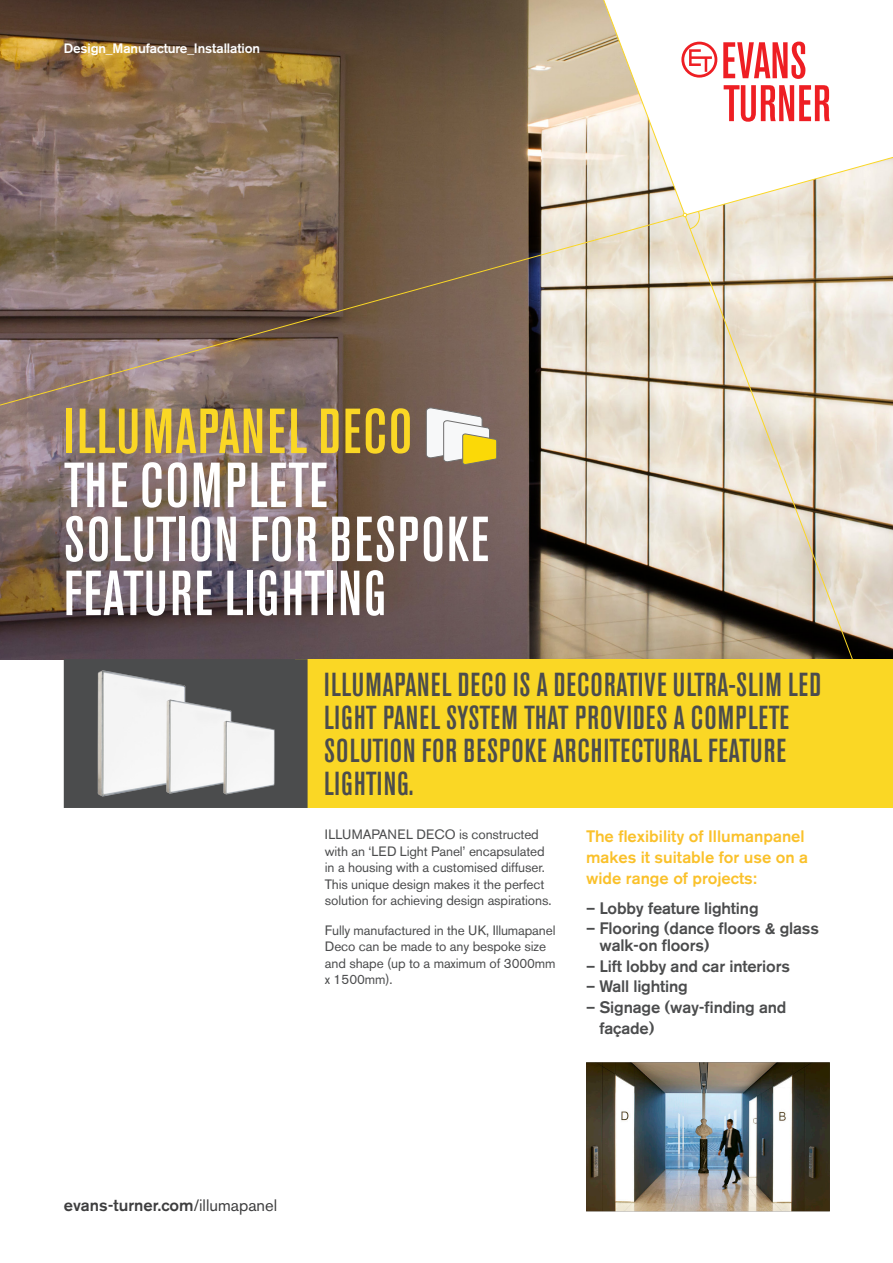
<style>
.page{position:relative;width:893px;height:1263px;background:#fff}
.page>*{position:absolute;margin:0;border:0;box-sizing:border-box;transform-origin:0 0}
.t1{font:500 condensed 63px "Akzidenz Grotesk BQ";letter-spacing:.03em;color:#fff}
.t2{font:500 condensed 63px "Akzidenz Grotesk BQ";letter-spacing:.03em;color:#fad725}
.t3{font:500 condensed 51px "Akzidenz Grotesk BQ";letter-spacing:.005em;color:#ee1e23}
.t4{font:500 condensed 33px/33px "Akzidenz Grotesk BQ";letter-spacing:.03em;color:#4b4c4d}
.t5{font:500 16.5px/16.5px "Akzidenz Grotesk BE";letter-spacing:-.01em;color:#4b4c4d}
.t6{font:500 16.5px/21px "Akzidenz Grotesk BE";color:#fac12b}
.t7{font:500 16.5px "Akzidenz Grotesk BE";color:#3e3e3f}
.t8{font:13.5px/16.5px "Akzidenz Grotesk BE";letter-spacing:-.01em;color:#4b4c4d}
.t9{font:500 13.5px "Akzidenz Grotesk BE";letter-spacing:-.01em;color:#fff}
.s1{font-weight:400}
</style>
<div class="page">
<img style="left:0;top:0;width:598px;height:659px">
<div style="left:296px;top:659px;width:597px;height:149px;background:#fad725"></div>
<svg style="left:426px;top:410px;width:71px;height:55px"></svg>
<img style="left:586px;top:1062px;width:244px;height:149px">
<div style="left:64px;top:659px;width:244px;height:149px;background:#4b4c4d"></div>
<svg style="left:598px;top:0;width:295px;height:659px"></svg>
<svg style="left:0;top:153px;width:893px;height:257px"></svg>
<svg style="left:683px;top:211px;width:18px;height:19px"></svg>
<svg style="left:681px;top:42px;width:36px;height:36px"></svg>
<img style="left:93px;top:666px;width:100px;height:135px">
<img style="left:162px;top:696px;width:74px;height:100px">
<img style="left:221px;top:718px;width:57px;height:78px">
<p class="t9" style="left:64px;top:40px;width:198px">Design_Manufacture_Installation</p>
<p class="t3" style="left:721px;top:32px;width:87px">EVANS</p>
<p class="t3" style="left:723px;top:75px;width:109px">TURNER</p>
<p class="t2" style="left:64px;top:396px;width:350px">ILLUMAPANEL DECO</p>
<p class="t1" style="left:64px;top:450px;width:265px">THE COMPLETE</p>
<p class="t1" style="left:64px;top:504px;width:427px">SOLUTION FOR BESPOKE</p>
<p class="t1" style="left:64px;top:558px;width:324px">FEATURE LIGHTING</p>
<p class="t4" style="left:324px;top:668px;width:498px">ILLUMAPANEL DECO IS A DECORATIVE ULTRA-SLIM LED LIGHT PANEL SYSTEM THAT PROVIDES A COMPLETE SOLUTION FOR BESPOKE ARCHITECTURAL FEATURE LIGHTING.</p>
<p class="t8" style="left:325px;top:826px;width:228px">ILLUMAPANEL DECO is constructed with an ‘LED Light Panel’ encapsulated in a housing with a customised diffuser.<br>This unique design makes it the perfect solution for achieving design aspirations.</p>
<p class="t8" style="left:325px;top:922px;width:232px">Fully manufactured in the UK, Illumapanel<br>Deco can be made to any bespoke size and shape (up to a maximum of 3000mm x 1500mm).</p>
<p class="t6" style="left:586px;top:826px;width:224px">The flexibility of Illumanpanel makes it suitable for use on a wide range of projects:</p>
<p class="t5" style="left:586px;top:899px;width:174px">– Lobby feature lighting</p>
<p class="t5" style="left:599px;top:920px;width:221px;text-indent:-13px">– Flooring (dance floors &amp; glass walk-on floors)</p>
<p class="t5" style="left:586px;top:957px;width:205px">– Lift lobby and car interiors</p>
<p class="t5" style="left:586px;top:978px;width:103px">– Wall lighting</p>
<p class="t5" style="left:599px;top:997px;width:189px;line-height:21px;text-indent:-13px">– Signage (way-finding and façade)</p>
<p class="t7" style="left:64px;top:1195px;width:215px">evans-turner.com<span class="s1">/illumapanel</span></p>
</div>
